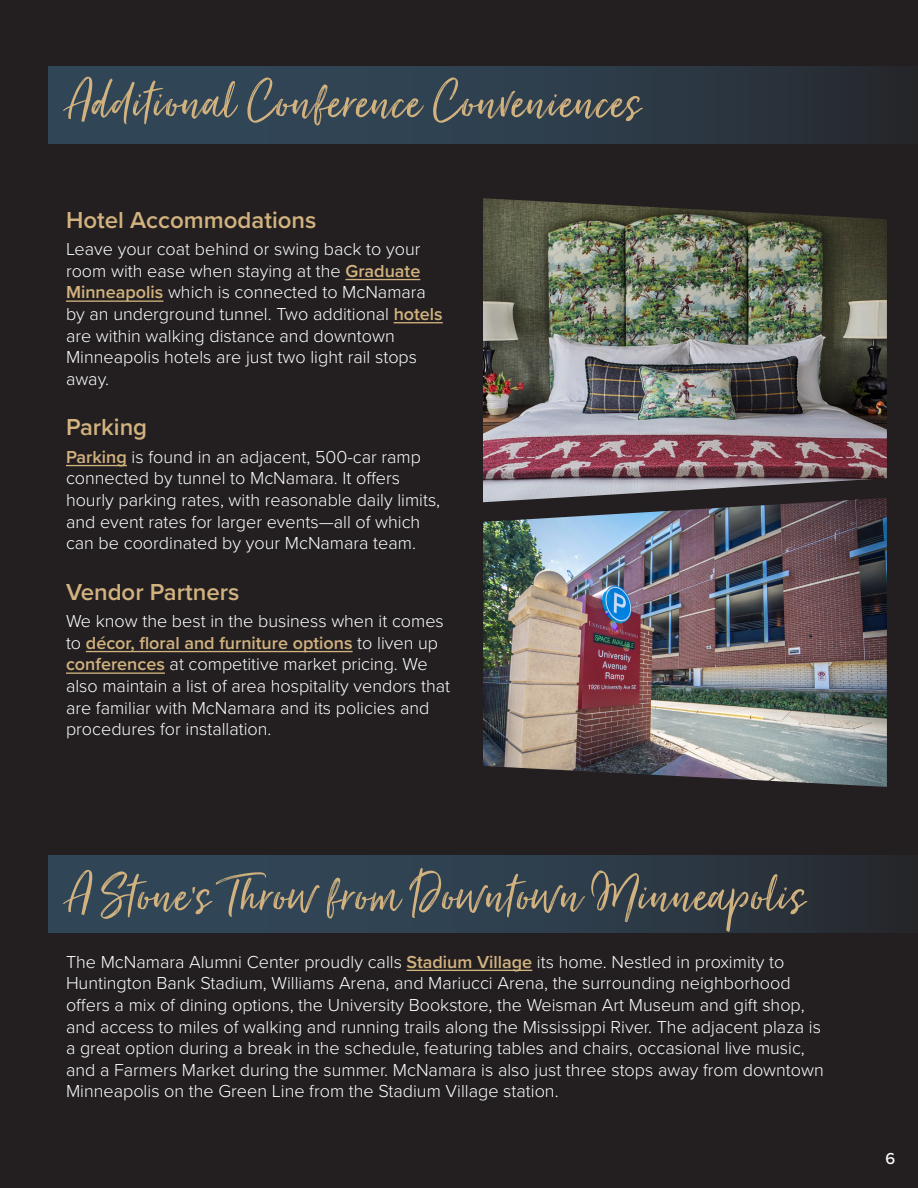
<style>
.page{position:relative;width:918px;height:1188px;background:#231f20}
.page>*{position:absolute;margin:0;border:0;box-sizing:border-box;transform-origin:0 0}
.t1{font:63px "Just Lovely";letter-spacing:.01em;color:#d2b27f}
.t2{font:600 24px "Proxima Nova";color:#d2b27f}
.t3{font:300 18px/21.6px "Proxima Nova";color:#fff}
.t4{font:500 16.5px "Proxima Nova";color:#fff}
.s1{font-weight:600;color:#d2b27f}
</style>
<div class="page">
<hr style="left:345px;top:279px;width:75px;height:1px;background:#d2b27f">
<hr style="left:66px;top:300px;width:97px;height:2px;background:#d2b27f">
<hr style="left:394px;top:322px;width:49px;height:1px;background:#d2b27f">
<hr style="left:66px;top:465px;width:61px;height:1px;background:#d2b27f">
<hr style="left:86px;top:651px;width:267px;height:1px;background:#d2b27f">
<hr style="left:66px;top:672px;width:99px;height:2px;background:#d2b27f">
<img style="left:483px;top:198px;width:404px;height:300px">
<img style="left:483px;top:498px;width:404px;height:289px">
<div style="left:48px;top:856px;width:870px;height:77px;background:linear-gradient(to right,#324c5f,#282e35)"></div>
<div style="left:48px;top:66px;width:870px;height:77px;background:linear-gradient(to right,#324c5f,#282e35)"></div>
<hr style="left:407px;top:970px;width:125px;height:1px;background:#d2b27f">
<p class="t1" style="left:66px;top:63px;width:576px">Additional Conference Conveniences</p>
<p class="t2" style="left:66px;top:202px;width:252px">Hotel Accommodations</p>
<p class="t3" style="left:66px;top:238px;width:378px">Leave your coat behind or swing back to your room with ease when staying at the <span class="s1">Graduate Minneapolis</span> which is connected to McNamara by an underground tunnel. Two additional <span class="s1">hotels </span>are within walking distance and downtown Minneapolis hotels are just two light rail stops away.</p>
<p class="t2" style="left:66px;top:409px;width:83px">Parking</p>
<p class="t3" style="left:66px;top:445px;width:376px"><span class="s1">Parking</span> is found in an adjacent, 500-car ramp connected by tunnel to McNamara. It offers hourly parking rates, with reasonable daily limits, and event rates for larger events—all of which can be coordinated by your McNamara team.</p>
<p class="t2" style="left:66px;top:574px;width:175px">Vendor Partners</p>
<p class="t3" style="left:66px;top:610px;width:386px">We know the best in the business when it comes to <span class="s1">décor, floral and furniture options</span> to liven up <span class="s1">conferences</span> at competitive market pricing. We also maintain a list of area hospitality vendors that are familiar with McNamara and its policies and procedures for installation.</p>
<p class="t1" style="left:66px;top:856px;width:741px">A Stone’s Throw from Downtown Minneapolis</p>
<p class="t3" style="left:66px;top:950px;width:759px">The McNamara Alumni Center proudly calls <span class="s1">Stadium Village</span> its home. Nestled in proximity to Huntington Bank Stadium, Williams Arena, and Mariucci Arena, the surrounding neighborhood offers a mix of dining options, the University Bookstore, the Weisman Art Museum and gift shop, and access to miles of walking and running trails along the Mississippi River. The adjacent plaza is a great option during a break in the schedule, featuring tables and chairs, occasional live music, and a Farmers Market during the summer. McNamara is also just three stops away from downtown Minneapolis on the Green Line from the Stadium Village station.</p>
<p class="t4" style="left:886px;top:1147px;width:11px">6</p>
</div>
